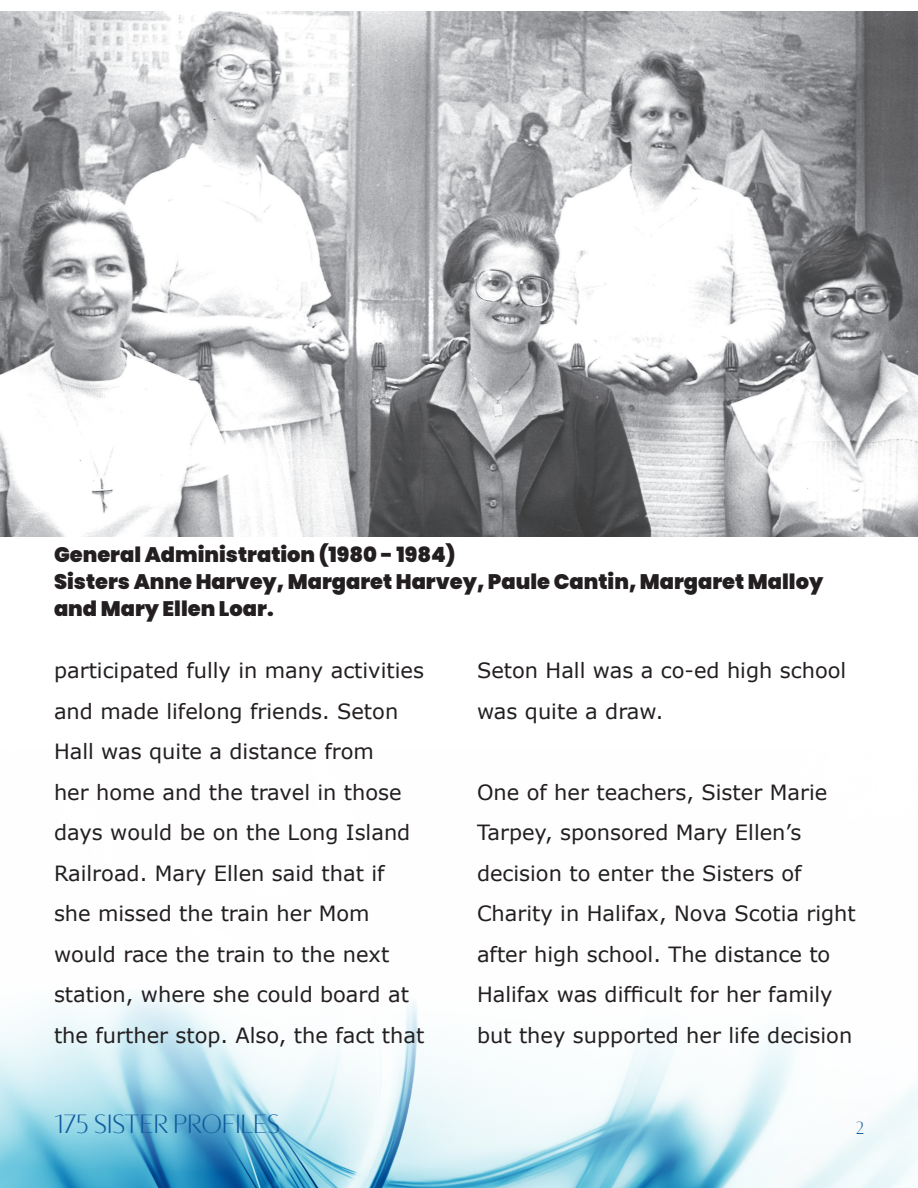
<style>
.page{position:relative;width:918px;height:1188px;background:#fff}
.page>*{position:absolute;margin:0;border:0;box-sizing:border-box;transform-origin:0 0}
.t1{font:27px "Averes Title";color:#105b9c}
.t2{font:21px/40.5px "Verdana";color:#231f20}
.t3{font:900 21px/27px "Poppins";color:#231f20}
.t4{font:18px "Averes Title";color:#105b9c}
</style>
<div class="page">
<img style="left:0;top:994px;width:918px;height:194px">
<img style="left:0;top:11px;width:918px;height:526px">
<p class="t3" style="left:54px;top:541px;width:403px">General Administration (1980 - 1984)</p>
<p class="t3" style="left:54px;top:568px;width:771px">Sisters Anne Harvey, Margaret Harvey, Paule Cantin, Margaret Malloy and Mary Ellen Loar.</p>
<p class="t2" style="left:54px;top:651px;width:372px">participated fully in many activities and made lifelong friends. Seton<br>Hall was quite a distance from<br>her home and the travel in those days would be on the Long Island<br>Railroad. Mary Ellen said that if she missed the train her Mom would race the train to the next station, where she could board at the further stop. Also, the fact that</p>
<p class="t2" style="left:477px;top:651px;width:371px">Seton Hall was a co-ed high school was quite a draw.</p>
<p class="t2" style="left:477px;top:772px;width:380px">One of her teachers, Sister Marie Tarpey, sponsored Mary Ellen’s decision to enter the Sisters of Charity in Halifax, Nova Scotia right after high school. The distance to Halifax was difficult for her family but they supported her life decision</p>
<p class="t1" style="left:54px;top:1108px;width:228px">175 SISTER PROFILES</p>
<p class="t4" style="left:856px;top:1118px;width:9px">2</p>
</div>
